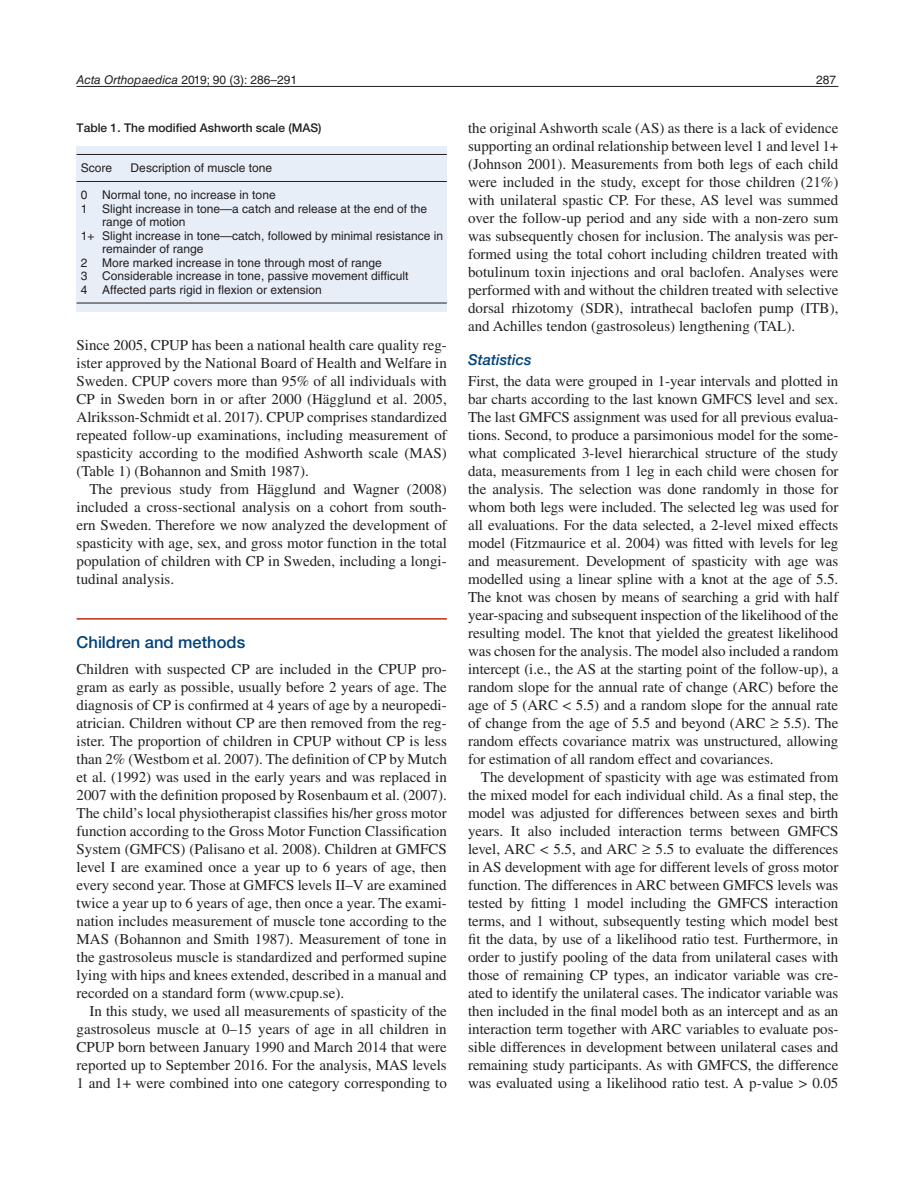
<style>
.page{position:relative;width:915px;height:1191px;background:#fff}
.page>*{position:absolute;margin:0;border:0;box-sizing:border-box;transform-origin:0 0}
.t1{font:500 16.5px "Helvetica Neue LTW1 G";color:#004279}
.t2{font:15px/18px "Times LT Std";color:#231f20;text-align:justify}
.t3{font:italic 500 15px "Helvetica Neue LTW1 G";color:#004279}
.t4{font:12px "Helvetica LT Std";color:#231f20}
.t5{font:500 12px "Helvetica Neue LTW1 G";color:#231f20}
.s1{font-style:italic}
</style>
<div class="page">
<hr style="left:77px;top:86px;width:761px;height:1px;background:#231f20">
<hr style="left:77px;top:618px;width:369px;height:1px;background:#bc2e18">
<div style="left:77px;top:146px;width:369px;height:166px;background:#e8eef8"></div>
<hr style="left:77px;top:154px;width:369px;height:1px;background:#231f20">
<hr style="left:77px;top:181px;width:369px;height:1px;background:#231f20">
<hr style="left:77px;top:303px;width:369px;height:1px;background:#231f20">
<p class="t4" style="left:77px;top:72px;width:222px"><span class="s1">Acta Orthopaedica</span> 2019; 90 (3): 286–291</p>
<p class="t4" style="left:816px;top:72px;width:22px">287</p>
<p class="t5" style="left:77px;top:120px;width:246px">Table 1. The modified Ashworth scale (MAS)</p>
<p class="t4" style="left:81px;top:161px;width:33px">Score</p>
<p class="t4" style="left:131px;top:161px;width:143px">Description of muscle tone</p>
<p class="t4" style="left:81px;top:188px;width:196px">0 Normal tone, no increase in tone</p>
<p class="t4" style="left:81px;top:202px;width:348px">1 Slight increase in tone—a catch and release at the end of the</p>
<p class="t4" style="left:102px;top:215px;width:85px">range of motion</p>
<p class="t4" style="left:81px;top:229px;width:364px">1+ Slight increase in tone—catch, followed by minimal resistance in</p>
<p class="t4" style="left:102px;top:242px;width:103px">remainder of range</p>
<p class="t4" style="left:81px;top:256px;width:302px">2 More marked increase in tone through most of range</p>
<p class="t4" style="left:81px;top:269px;width:329px">3 Considerable increase in tone, passive movement difficult</p>
<p class="t4" style="left:81px;top:283px;width:242px">4 Affected parts rigid in flexion or extension</p>
<p class="t2" style="left:77px;top:335px;width:371px">Since 2005, CPUP has been a national health care quality reg&shy;ister approved by the National Board of Health and Welfare in Sweden. CPUP covers more than 95% of all individuals with CP in Sweden born in or after 2000 (Hägglund et al. 2005, Alriksson-Schmidt et al. 2017). CPUP comprises standardized repeated follow-up examinations, including measurement of spasticity according to the modified Ashworth scale (MAS) (Table 1) (Bohannon and Smith 1987).</p>
<p class="t2" style="left:77px;top:479px;width:371px;text-indent:13px">The previous study from Hägglund and Wagner (2008) included a cross-sectional analysis on a cohort from south&shy;ern Sweden. Therefore we now analyzed the development of spasticity with age, sex, and gross motor function in the total population of children with CP in Sweden, including a longi&shy;tudinal analysis.</p>
<p class="t1" style="left:77px;top:632px;width:170px">Children and methods</p>
<p class="t2" style="left:77px;top:659px;width:371px">Children with suspected CP are included in the CPUP pro&shy;gram as early as possible, usually before 2 years of age. The diagnosis of CP is confirmed at 4 years of age by a neuropedi&shy;atrician. Children without CP are then removed from the reg&shy;ister. The proportion of children in CPUP without CP is less than 2% (Westbom et al. 2007). The definition of CP by Mutch et al. (1992) was used in the early years and was replaced in 2007 with the definition proposed by Rosenbaum et al. (2007).<br>The child’s local physiotherapist classifies his/her gross motor function according to the Gross Motor Function Classification System (GMFCS) (Palisano et al. 2008). Children at GMFCS level I are examined once a year up to 6 years of age, then every second year. Those at GMFCS levels II–V are examined twice a year up to 6 years of age, then once a year. The exami&shy;nation includes measurement of muscle tone according to the MAS (Bohannon and Smith 1987). Measurement of tone in the gastrosoleus muscle is standardized and performed supine lying with hips and knees extended, described in a manual and recorded on a standard form (www.cpup.se).</p>
<p class="t2" style="left:77px;top:1001px;width:371px;text-indent:13px">In this study, we used all measurements of spasticity of the gastrosoleus muscle at 0–15 years of age in all children in CPUP born between January 1990 and March 2014 that were reported up to September 2016. For the analysis, MAS levels 1 and 1+ were combined into one category corresponding to</p>
<p class="t2" style="left:468px;top:119px;width:371px">the original Ashworth scale (AS) as there is a lack of evidence supporting an ordinal relationship between level 1 and level 1+ (Johnson 2001). Measurements from both legs of each child were included in the study, except for those children (21%) with unilateral spastic CP. For these, AS level was summed over the follow-up period and any side with a non-zero sum was subsequently chosen for inclusion. The analysis was per&shy;formed using the total cohort including children treated with botulinum toxin injections and oral baclofen. Analyses were performed with and without the children treated with selective dorsal rhizotomy (SDR), intrathecal baclofen pump (ITB), and Achilles tendon (gastrosoleus) lengthening (TAL).</p>
<p class="t3" style="left:468px;top:350px;width:65px">Statistics</p>
<p class="t2" style="left:468px;top:371px;width:371px">First, the data were grouped in 1-year intervals and plotted in bar charts according to the last known GMFCS level and sex.<br>The last GMFCS assignment was used for all previous evalua&shy;tions. Second, to produce a parsimonious model for the some&shy;what complicated 3-level hierarchical structure of the study data, measurements from 1 leg in each child were chosen for the analysis. The selection was done randomly in those for whom both legs were included. The selected leg was used for all evaluations. For the data selected, a 2-level mixed effects model (Fitzmaurice et al. 2004) was fitted with levels for leg and measurement. Development of spasticity with age was modelled using a linear spline with a knot at the age of 5.5.<br>The knot was chosen by means of searching a grid with half year-spacing and subsequent inspection of the likelihood of the resulting model. The knot that yielded the greatest likelihood was chosen for the analysis. The model also included a random intercept (i.e., the AS at the starting point of the follow-up), a random slope for the annual rate of change (ARC) before the age of 5 (ARC &lt; 5.5) and a random slope for the annual rate of change from the age of 5.5 and beyond (ARC ≥ 5.5). The random effects covariance matrix was unstructured, allowing for estimation of all random effect and covariances.</p>
<p class="t2" style="left:468px;top:767px;width:371px;text-indent:13px">The development of spasticity with age was estimated from the mixed model for each individual child. As a final step, the model was adjusted for differences between sexes and birth years. It also included interaction terms between GMFCS level, ARC &lt; 5.5, and ARC ≥ 5.5 to evaluate the differences in AS development with age for different levels of gross motor function. The differences in ARC between GMFCS levels was tested by fitting 1 model including the GMFCS interaction terms, and 1 without, subsequently testing which model best fit the data, by use of a likelihood ratio test. Furthermore, in order to justify pooling of the data from unilateral cases with those of remaining CP types, an indicator variable was cre&shy;ated to identify the unilateral cases. The indicator variable was then included in the final model both as an intercept and as an interaction term together with ARC variables to evaluate pos&shy;sible differences in development between unilateral cases and remaining study participants. As with GMFCS, the difference was evaluated using a likelihood ratio test. A p-value &gt; 0.05</p>
</div>
